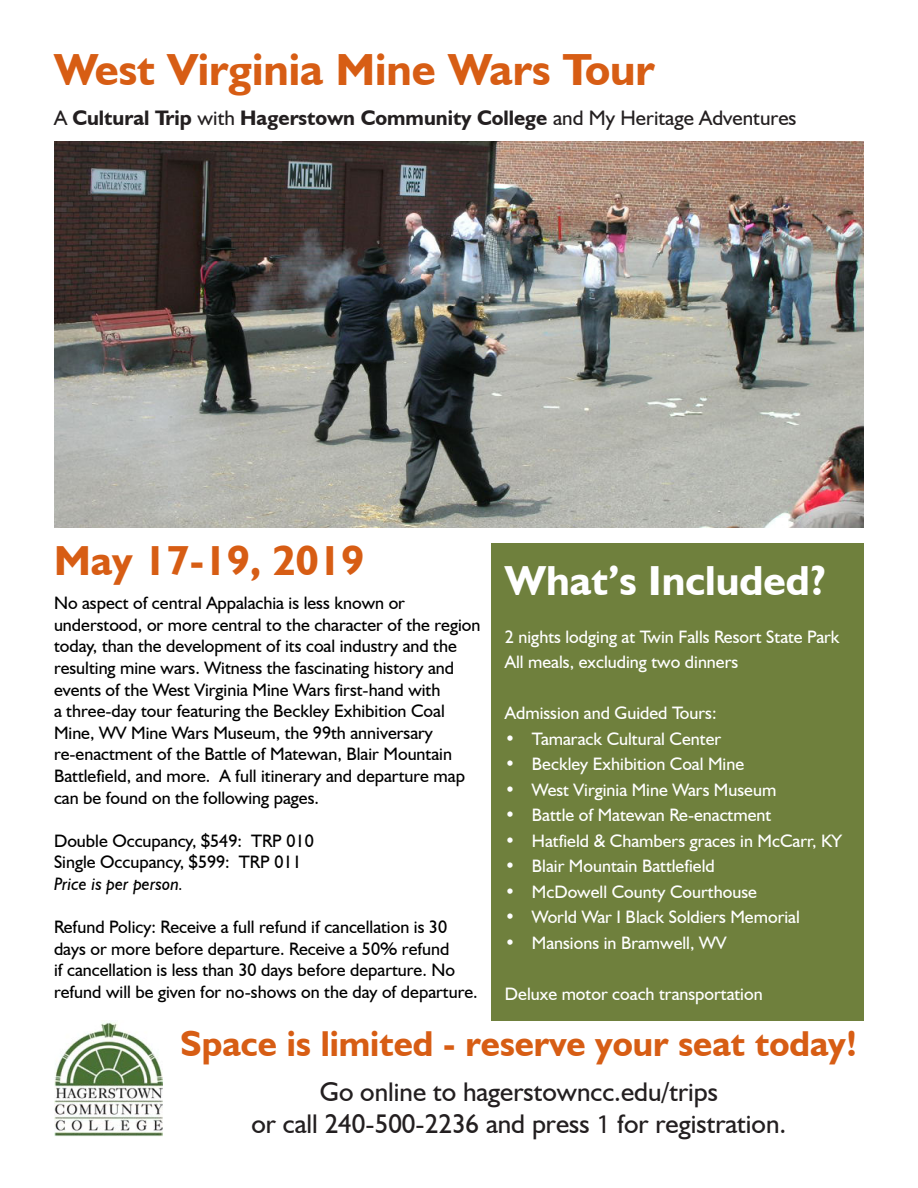
<style>
.page{position:relative;width:918px;height:1188px;background:#fff}
.page>*{position:absolute;margin:0;border:0;box-sizing:border-box;transform-origin:0 0}
.t1{font:700 45px "Humanist 521 BT";color:#d75d14}
.t2{font:700 42px "Humanist 521 BT";color:#fff}
.t3{font:700 42px "Humanist 521 BT";color:#d75d14}
.t4{font:700 36px "Humanist 521 BT";color:#d75d14}
.t5{font:27px "Humanist 521 BT";color:#231f20}
.t6{font:700 21px "Humanist 521 BT";color:#231f20}
.t7{font:18px/21.6px "Humanist 521 BT";color:#000}
.t8{font:18px "Humanist 521 BT";color:#fff}
.t9{font:italic 18px "Humanist 521 BT";color:#000}
.s1{font-weight:400}
.s2{font-family:"Myriad Pro"}
</style>
<div class="page">
<img style="left:54px;top:1020px;width:108px;height:116px">
<img style="left:54px;top:141px;width:810px;height:387px">
<div style="left:491px;top:543px;width:373px;height:477px;background:#6f803d"></div>
<p class="t1" style="left:54px;top:42px;width:602px">West Virginia Mine Wars Tour</p>
<p class="t6" style="left:54px;top:105px;width:744px"><span class="s1">A</span> Cultural Trip <span class="s1">with</span> Hagerstown Community College <span class="s1">and My Heritage Adventures</span></p>
<p class="t3" style="left:54px;top:534px;width:312px">May 17-19, 2019</p>
<p class="t2" style="left:505px;top:555px;width:323px">What’s Included?</p>
<p class="t8" style="left:505px;top:625px;width:336px">2 nights lodging at Twin Falls Resort State Park</p>
<p class="t8" style="left:505px;top:651px;width:235px">All meals, excluding two dinners</p>
<p class="t8" style="left:505px;top:702px;width:213px">Admission and Guided Tours:</p>
<p class="t8" style="left:505px;top:727px;width:218px">• Tamarack Cultural Center</p>
<p class="t8" style="left:505px;top:753px;width:241px">• Beckley Exhibition Coal Mine</p>
<p class="t8" style="left:505px;top:778px;width:273px">• West Virginia Mine Wars Museum</p>
<p class="t8" style="left:505px;top:804px;width:268px">• Battle of Matewan Re-enactment</p>
<p class="t8" style="left:505px;top:829px;width:339px">• Hatfield &amp; Chambers graces in McCarr, KY</p>
<p class="t8" style="left:505px;top:855px;width:211px">• Blair Mountain Battlefield</p>
<p class="t8" style="left:505px;top:880px;width:254px">• McDowell County Courthouse</p>
<p class="t8" style="left:505px;top:906px;width:296px">• World War I Black Soldiers Memorial</p>
<p class="t8" style="left:505px;top:931px;width:223px">• Mansions in Bramwell, WV</p>
<p class="t8" style="left:505px;top:982px;width:259px">Deluxe motor coach transportation</p>
<p class="t4" style="left:180px;top:1022px;width:679px">Space is limited - reserve your seat today!</p>
<p class="t5" style="left:320px;top:1075px;width:400px">Go online to hagerstowncc.edu/trips</p>
<p class="t5" style="left:252px;top:1107px;width:536px">or call 240-500-2236 and press <span class="s2">1</span> for registration.</p>
<p class="t7" style="left:54px;top:592px;width:428px">No aspect of central Appalachia is less known or understood, or more central to the character of the region today, than the development of its coal industry and the resulting mine wars. Witness the fascinating history and events of the West Virginia Mine Wars first-hand with<br>a three-day tour featuring the Beckley Exhibition Coal Mine, WV Mine Wars Museum, the 99th anniversary re-enactment of the Battle of Matewan, Blair Mountain Battlefield, and more. A full itinerary and departure map can be found on the following pages.</p>
<p class="t7" style="left:54px;top:829px;width:261px">Double Occupancy, $549: TRP 010</p>
<p class="t7" style="left:54px;top:851px;width:249px">Single Occupancy, $599: TRP 011</p>
<p class="t9" style="left:54px;top:873px;width:131px">Price is per person.</p>
<p class="t7" style="left:54px;top:916px;width:425px">Refund Policy: Receive a full refund if cancellation is 30 days or more before departure. Receive a 50% refund<br>if cancellation is less than 30 days before departure. No refund will be given for no-shows on the day of departure.</p>
</div>
